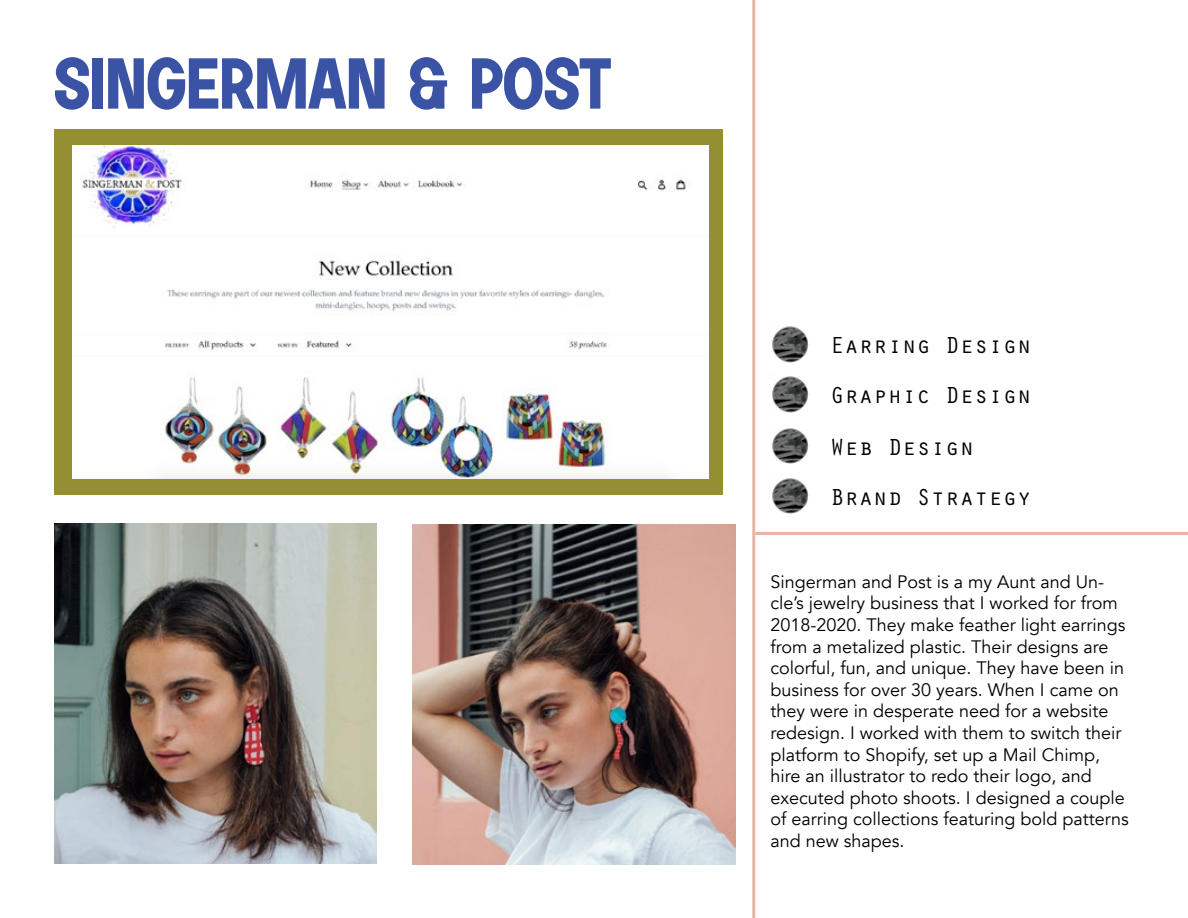
<style>
.page{position:relative;width:1188px;height:918px;background:#fff}
.page>*{position:absolute;margin:0;border:0;box-sizing:border-box;transform-origin:0 0}
.t1{font:700 72px "Soria";color:#3a53a4}
.t2{font:24px/50.7px "Orator Std";color:#000;text-align:justify}
.t3{font:18px/21.6px "Avenir";color:#000}
</style>
<div class="page">
<div style="left:54px;top:130px;width:669px;height:365px;background:#958f34"></div>
<hr style="left:752px;top:0;width:3px;height:918px;background:#eab4a4">
<hr style="left:755px;top:532px;width:433px;height:3px;background:#eab4a4">
<img style="left:72px;top:145px;width:637px;height:334px">
<img style="left:412px;top:525px;width:323px;height:340px">
<img style="left:54px;top:523px;width:322px;height:340px">
<img style="left:772px;top:326px;width:37px;height:37px">
<img style="left:772px;top:376px;width:37px;height:37px">
<img style="left:772px;top:428px;width:37px;height:36px">
<img style="left:772px;top:478px;width:37px;height:36px">
<h1 class="t1" style="left:54px;top:44px;width:558px">SINGERMAN &amp; POST</h1>
<h2 class="t2" style="left:830px;top:319px;width:203px">Earring Design Graphic Design Web Design</h2>
<h2 class="t2" style="left:830px;top:470px;width:203px">Brand Strategy</h2>
<p class="t3" style="left:771px;top:571px;width:360px">Singerman and Post is a my Aunt and Un&shy;cle’s jewelry business that I worked for from 2018-2020. They make feather light earrings from a metalized plastic. Their designs are colorful, fun, and unique. They have been in business for over 30 years. When I came on they were in desperate need for a website redesign. I worked with them to switch their platform to Shopify, set up a Mail Chimp, hire an illustrator to redo their logo, and executed photo shoots. I designed a couple of earring collections featuring bold patterns and new shapes.</p>
</div>
